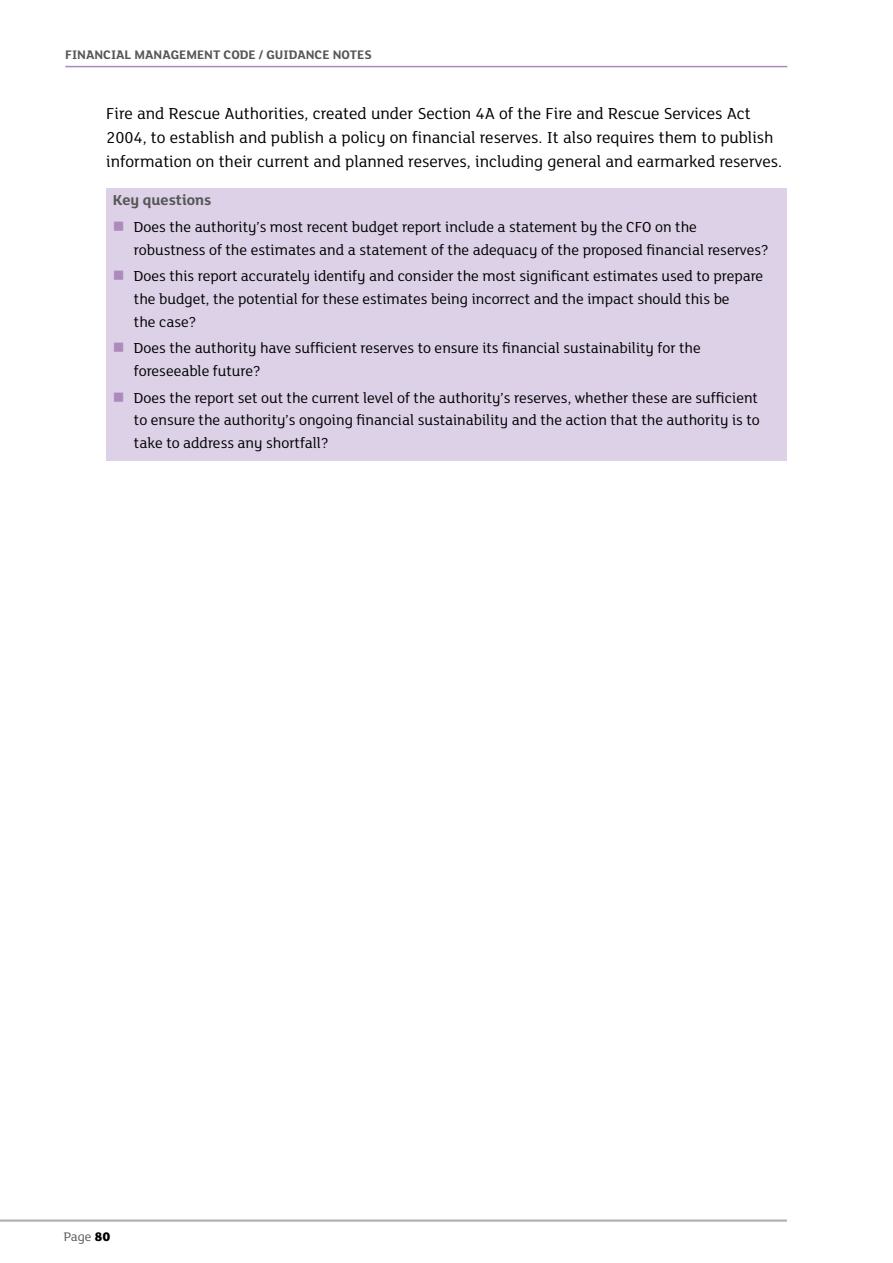
<style>
.page{position:relative;width:893px;height:1263px;background:#fff}
.page>*{position:absolute;margin:0;border:0;box-sizing:border-box;transform-origin:0 0}
.Body{font:17.25px/24px "FS Lola";color:#000}
.t1{font:15.75px/22.5px "FS Lola";color:#000}
.TableTextBold{font:700 15.75px "FS Lola";color:#575756}
.t2{font:700 13.5px "FS Lola";color:#575756}
.t3{font:13.5px "FS Lola";color:#575756}
.s1{font-weight:800;color:#000}
</style>
<div class="page">
<hr style="left:65px;top:66px;width:722px;height:1px;background:#ac8bbc">
<hr style="left:0;top:1219px;width:787px;height:3px;background:#b3b2b2">
<div style="left:106px;top:188px;width:681px;height:273px;background:#dcd1e7"></div>
<p class="t2" style="left:65px;top:46px;width:308px">FINANCIAL MANAGEMENT CODE / GUIDANCE NOTES</p>
<p class="Body" style="left:106px;top:101px;width:677px">Fire and Rescue Authorities, created under Section 4A of the Fire and Rescue Services Act<br>2004, to establish and publish a policy on financial reserves. It also requires them to publish information on their current and planned reserves, including general and earmarked reserves.</p>
<p class="TableTextBold" style="left:113px;top:190px;width:100px">Key questions</p>
<p class="t1" style="left:134px;top:215px;width:636px">Does the authority’s most recent budget report include a statement by the CFO on the robustness of the estimates and a statement of the adequacy of the proposed financial reserves?</p>
<p class="t1" style="left:134px;top:264px;width:631px">Does this report accurately identify and consider the most significant estimates used to prepare the budget, the potential for these estimates being incorrect and the impact should this be<br>the case?</p>
<p class="t1" style="left:134px;top:336px;width:568px">Does the authority have sufficient reserves to ensure its financial sustainability for the foreseeable future?</p>
<p class="t1" style="left:134px;top:385px;width:627px;text-align:justify">Does the report set out the current level of the authority’s reserves, whether these are sufficient to ensure the authority’s ongoing financial sustainability and the action that the authority is to take to address any shortfall?</p>
<p class="t3" style="left:64px;top:1227px;width:48px">Page <span class="s1">80</span></p>
</div>
